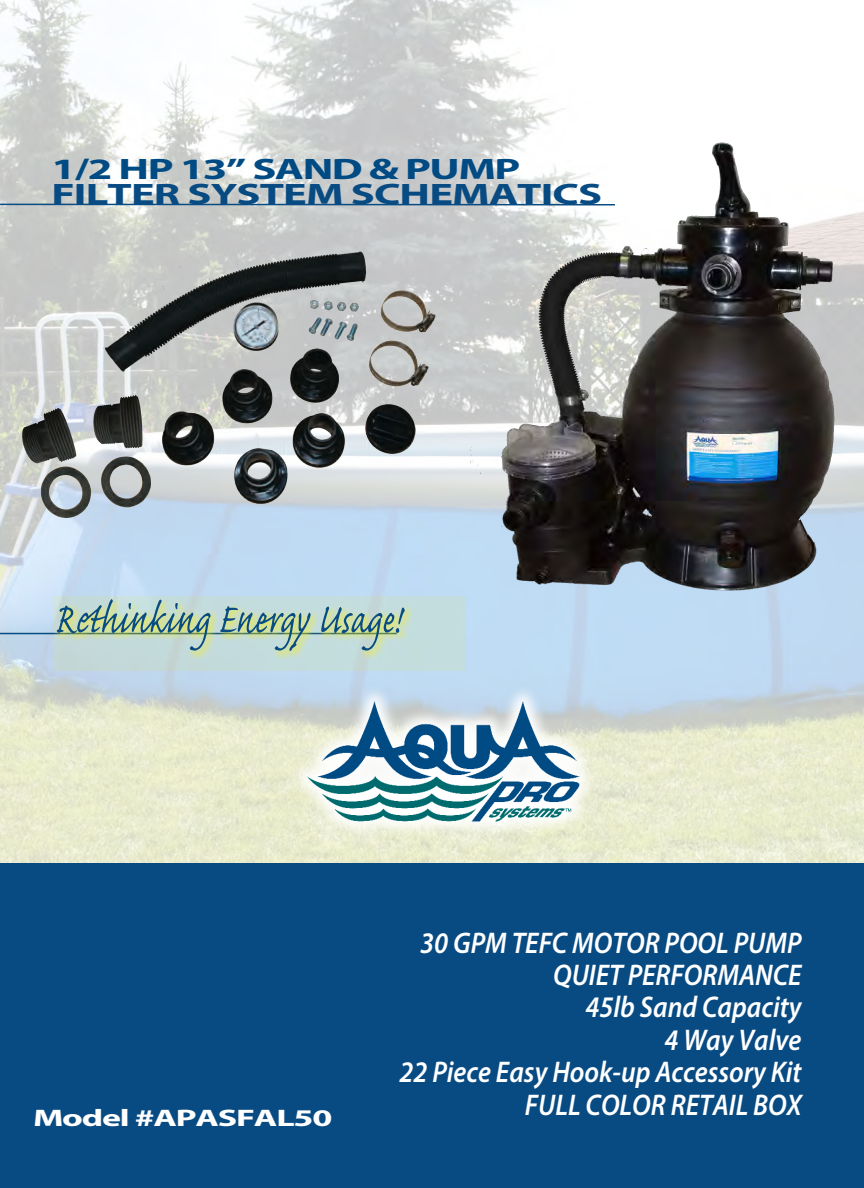
<style>
.page{position:relative;width:864px;height:1188px;background:#fff}
.page>*{position:absolute;margin:0;border:0;box-sizing:border-box;transform-origin:0 0}
.t1{font:italic 600 30px/32.4px "Myriad Pro";color:#fff;text-align:right;scale:.9 1}
.t2{font:700 29.7px "Myriad Pro";letter-spacing:-.02em;color:#084b83;scale:1.5 1}
.t3{font:700 29.7px "Myriad Pro";letter-spacing:-.035em;color:#004b84;scale:1.5 1}
.t4{font:700 24px "Myriad Pro";letter-spacing:-.035em;color:#fff;scale:1.5 1}
</style>
<div class="page">
<img style="left:0;top:0;width:864px;height:863px">
<div style="left:0;top:863px;width:864px;height:325px;background:#084b83"></div>
<hr style="left:0;top:633px;width:397px;height:1px;background:#084c83">
<hr style="left:0;top:204px;width:615px;height:2px;background:#084c83">
<svg style="left:54px;top:597px;width:427px;height:84px;background:#c2dade"></svg>
<svg style="left:57px;top:599px;width:348px;height:52px;background:#a9c4b7"></svg>
<img style="left:265px;top:654px;width:334px;height:209px">
<img style="left:471px;top:132px;width:366px;height:462px">
<img style="left:104px;top:251px;width:332px;height:253px">
<img style="left:22px;top:395px;width:128px;height:122px">
<p class="t3" style="left:51px;top:150px;width:314px">1/2 HP 13” SAND &amp; PUMP</p>
<p class="t2" style="left:51px;top:175px;width:369px">FILTER SYSTEM SCHEMATICS</p>
<p class="t4" style="left:33px;top:1102px;width:201px">Model #APASFAL50</p>
<p class="t1" style="left:399px;top:925px;width:448px">30 GPM TEFC MOTOR POOL PUMP<br>QUIET PERFORMANCE<br>45lb Sand Capacity<br>4 Way Valve<br>22 Piece Easy Hook-up Accessory Kit<br>FULL COLOR RETAIL BOX</p>
</div>
